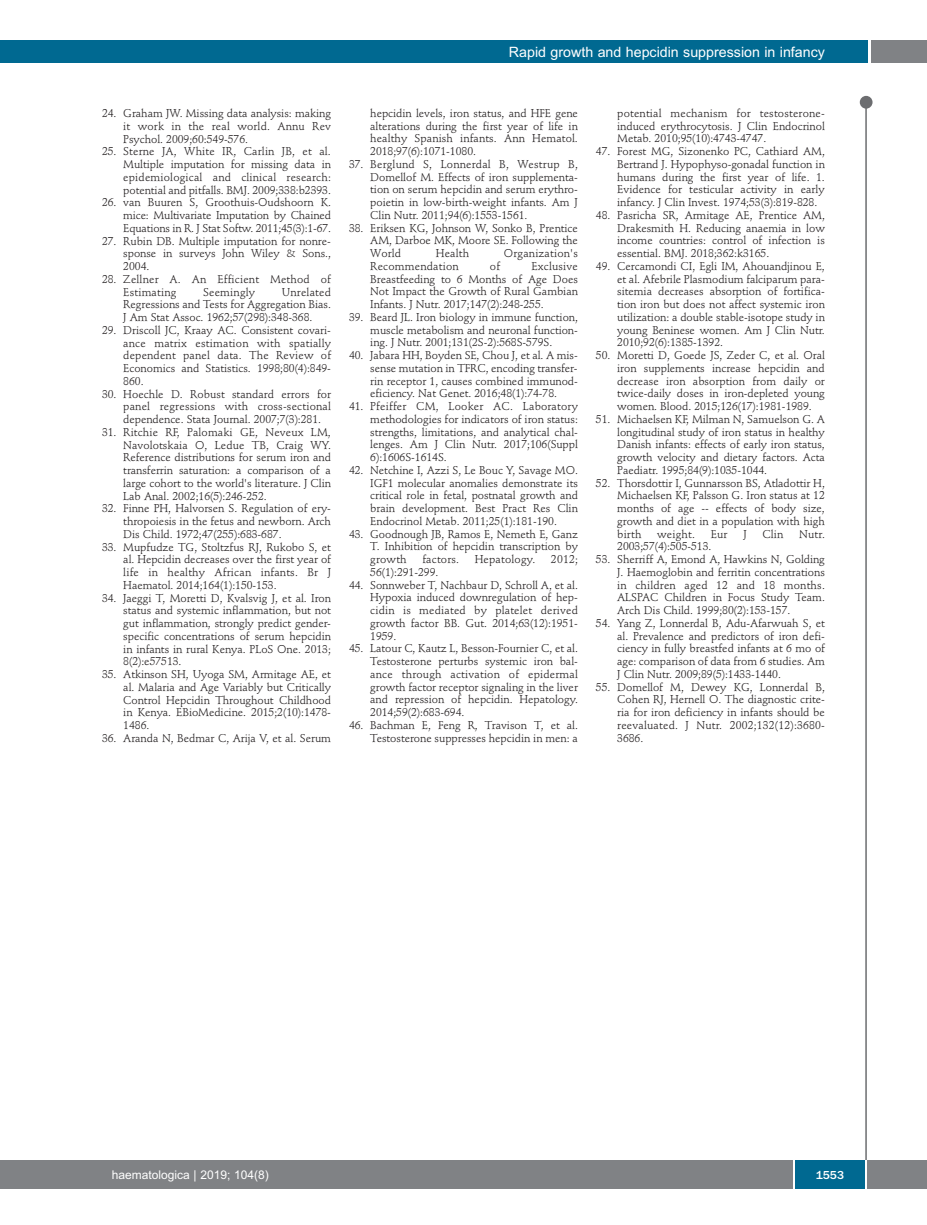
<style>
.page{position:relative;width:927px;height:1225px;background:#fff}
.page>*{position:absolute;margin:0;border:0;box-sizing:border-box;transform-origin:0 0}
.t1{font:14.25px "Arial";color:#fff}
.t2{font:12px "Arial";color:#fff}
.t3{font:500 12px "Franklin Gothic";color:#fff}
.t4{font:11.25px/12.8px "Stempel Schneidler";letter-spacing:-.005em;color:#231f20;text-align:justify}
.t5{font:11.25px/12.8px "Stempel Schneidler";letter-spacing:.015em;color:#231f20}
</style>
<div class="page">
<div style="left:860px;top:96px;width:12px;height:13px;background:#6c6d70;border-radius:50%"></div>
<hr style="left:865px;top:98px;width:2px;height:1062px;background:#6c6d70">
<div style="left:871px;top:40px;width:56px;height:22px;background:#808285"></div>
<div style="left:18px;top:40px;width:849px;height:22px;background:#006991"></div>
<div style="left:17px;top:1160px;width:910px;height:28px;background:#808285"></div>
<div style="left:795px;top:1160px;width:70px;height:28px;background:#006991"></div>
<hr style="left:793px;top:1160px;width:2px;height:28px;background:#fff">
<hr style="left:865px;top:1160px;width:2px;height:28px;background:#fff">
<div style="left:0;top:40px;width:19px;height:22px;background:#006991"></div>
<div style="left:0;top:1160px;width:18px;height:28px;background:#808285"></div>
<p class="t1" style="left:509px;top:44px;width:318px">Rapid growth and hepcidin suppression in infancy</p>
<p class="t4" style="left:123px;top:108px;width:209px;text-indent:-21px">24. Graham JW. Missing data analysis: making it work in the real world. Annu Rev Psychol. 2009;60:549-576.</p>
<p class="t4" style="left:123px;top:146px;width:209px;text-indent:-21px">25. Sterne JA, White IR, Carlin JB, et al.<br>Multiple imputation for missing data in epidemiological and clinical research: potential and pitfalls. BMJ. 2009;338:b2393.</p>
<p class="t4" style="left:123px;top:197px;width:209px;text-indent:-21px">26. van Buuren S, Groothuis-Oudshoorn K. mice: Multivariate Imputation by Chained Equations in R. J Stat Softw. 2011;45(3):1-67.</p>
<p class="t4" style="left:123px;top:235px;width:209px;text-indent:-21px">27. Rubin DB. Multiple imputation for nonre&shy;sponse in surveys John Wiley &amp; Sons., 2004.</p>
<p class="t5" style="left:123px;top:274px;width:209px;text-indent:-21px">28. Zellner A. An Efficient Method of<br>Estimating</p>
<p class="t4" style="left:123px;top:286px;width:209px;text-indent:158px">Unrelated Regressions and Tests for Aggregation Bias.<br>J Am Stat Assoc. 1962;57(298):348-368.</p>
<p class="t4" style="left:123px;top:325px;width:209px;text-indent:-21px">29. Driscoll JC, Kraay AC. Consistent covari&shy;ance matrix estimation with spatially dependent panel data. The Review of Economics and Statistics. 1998;80(4):849- 860.</p>
<p class="t4" style="left:123px;top:388px;width:209px;text-indent:-21px">30. Hoechle D. Robust standard errors for panel regressions with cross-sectional dependence. Stata Journal. 2007;7(3):281.</p>
<p class="t4" style="left:123px;top:427px;width:209px;text-indent:-21px">31. Ritchie RF, Palomaki GE, Neveux LM, Navolotskaia O, Ledue TB, Craig WY.<br>Reference distributions for serum iron and transferrin saturation: a comparison of a large cohort to the world's literature. J Clin Lab Anal. 2002;16(5):246-252.</p>
<p class="t4" style="left:123px;top:503px;width:209px;text-indent:-21px">32. Finne PH, Halvorsen S. Regulation of ery&shy;thropoiesis in the fetus and newborn. Arch Dis Child. 1972;47(255):683-687.</p>
<p class="t4" style="left:123px;top:541px;width:209px;text-indent:-21px">33. Mupfudze TG, Stoltzfus RJ, Rukobo S, et al. Hepcidin decreases over the first year of life in healthy African infants. Br J Haematol. 2014;164(1):150-153.</p>
<p class="t4" style="left:123px;top:592px;width:209px;text-indent:-21px">34. Jaeggi T, Moretti D, Kvalsvig J, et al. Iron status and systemic inflammation, but not gut inflammation, strongly predict gender&shy;specific concentrations of serum hepcidin in infants in rural Kenya. PLoS One. 2013; 8(2):e57513.</p>
<p class="t4" style="left:123px;top:669px;width:209px;text-indent:-21px">35. Atkinson SH, Uyoga SM, Armitage AE, et al. Malaria and Age Variably but Critically Control Hepcidin Throughout Childhood in Kenya. EBioMedicine. 2015;2(10):1478- 1486.</p>
<p class="t4" style="left:102px;top:733px;width:230px">36. Aranda N, Bedmar C, Arija V, et al. Serum</p>
<p class="t5" style="left:203px;top:286px;width:53px">Seemingly</p>
<p class="t4" style="left:370px;top:108px;width:209px">hepcidin levels, iron status, and HFE gene alterations during the first year of life in healthy Spanish infants. Ann Hematol.<br>2018;97(6):1071-1080.</p>
<p class="t4" style="left:370px;top:159px;width:209px;text-indent:-21px">37. Berglund S, Lonnerdal B, Westrup B, Domellof M. Effects of iron supplementa&shy;tion on serum hepcidin and serum erythro&shy;poietin in low-birth-weight infants. Am J Clin Nutr. 2011;94(6):1553-1561.</p>
<p class="t4" style="left:370px;top:222px;width:209px;text-indent:-21px">38. Eriksen KG, Johnson W, Sonko B, Prentice AM, Darboe MK, Moore SE. Following the World</p>
<p class="t4" style="left:436px;top:248px;width:35px">Health</p>
<p class="t5" style="left:504px;top:248px;width:76px">Organization's</p>
<p class="t5" style="left:370px;top:261px;width:90px">Recommendation</p>
<p class="t4" style="left:490px;top:261px;width:12px">of</p>
<p class="t4" style="left:370px;top:261px;width:209px;text-indent:161px">Exclusive Breastfeeding to 6 Months of Age Does Not Impact the Growth of Rural Gambian Infants. J Nutr. 2017;147(2):248-255.</p>
<p class="t4" style="left:370px;top:312px;width:209px;text-indent:-21px">39. Beard JL. Iron biology in immune function, muscle metabolism and neuronal function&shy;ing. J Nutr. 2001;131(2S-2):568S-579S.</p>
<p class="t4" style="left:370px;top:350px;width:209px;text-indent:-21px">40. Jabara HH, Boyden SE, Chou J, et al. A mis&shy;sense mutation in TFRC, encoding transfer&shy;rin receptor 1, causes combined immunod&shy;eficiency. Nat Genet. 2016;48(1):74-78.</p>
<p class="t4" style="left:370px;top:401px;width:209px;text-indent:-21px">41. Pfeiffer CM, Looker AC. Laboratory methodologies for indicators of iron status: strengths, limitations, and analytical chal&shy;lenges. Am J Clin Nutr. 2017;106(Suppl 6):1606S-1614S.</p>
<p class="t4" style="left:370px;top:465px;width:209px;text-indent:-21px">42. Netchine I, Azzi S, Le Bouc Y, Savage MO.<br>IGF1 molecular anomalies demonstrate its critical role in fetal, postnatal growth and brain development. Best Pract Res Clin Endocrinol Metab. 2011;25(1):181-190.</p>
<p class="t4" style="left:370px;top:528px;width:209px;text-indent:-21px">43. Goodnough JB, Ramos E, Nemeth E, Ganz T. Inhibition of hepcidin transcription by growth</p>
<p class="t5" style="left:422px;top:554px;width:38px">factors.</p>
<p class="t5" style="left:475px;top:554px;width:62px">Hepatology.</p>
<p class="t4" style="left:551px;top:554px;width:28px">2012;</p>
<p class="t4" style="left:370px;top:567px;width:70px">56(1):291-299.</p>
<p class="t4" style="left:370px;top:579px;width:209px;text-indent:-21px">44. Sonnweber T, Nachbaur D, Schroll A, et al.<br>Hypoxia induced downregulation of hep&shy;cidin is mediated by platelet derived growth factor BB. Gut. 2014;63(12):1951- 1959.</p>
<p class="t4" style="left:370px;top:643px;width:209px;text-indent:-21px">45. Latour C, Kautz L, Besson-Fournier C, et al.<br>Testosterone perturbs systemic iron bal&shy;ance through activation of epidermal growth factor receptor signaling in the liver and repression of hepcidin. Hepatology.<br>2014;59(2):683-694.</p>
<p class="t4" style="left:349px;top:720px;width:230px;text-align:right">46. Bachman E, Feng R, Travison T, et al.<br>Testosterone suppresses hepcidin in men: a</p>
<p class="t4" style="left:617px;top:108px;width:209px">potential mechanism for testosterone&shy;induced erythrocytosis. J Clin Endocrinol Metab. 2010;95(10):4743-4747.</p>
<p class="t4" style="left:617px;top:146px;width:209px;text-indent:-21px">47. Forest MG, Sizonenko PC, Cathiard AM, Bertrand J. Hypophyso-gonadal function in humans during the first year of life. 1.<br>Evidence for testicular activity in early infancy. J Clin Invest. 1974;53(3):819-828.</p>
<p class="t4" style="left:617px;top:210px;width:209px;text-indent:-21px">48. Pasricha SR, Armitage AE, Prentice AM, Drakesmith H. Reducing anaemia in low income countries: control of infection is essential. BMJ. 2018;362:k3165.</p>
<p class="t4" style="left:617px;top:261px;width:209px;text-indent:-21px">49. Cercamondi CI, Egli IM, Ahouandjinou E, et al. Afebrile Plasmodium falciparum para&shy;sitemia decreases absorption of fortifica&shy;tion iron but does not affect systemic iron utilization: a double stable-isotope study in young Beninese women. Am J Clin Nutr.<br>2010;92(6):1385-1392.</p>
<p class="t4" style="left:617px;top:350px;width:209px;text-indent:-21px">50. Moretti D, Goede JS, Zeder C, et al. Oral iron supplements increase hepcidin and decrease iron absorption from daily or twice-daily doses in iron-depleted young women. Blood. 2015;126(17):1981-1989.</p>
<p class="t4" style="left:617px;top:414px;width:209px;text-indent:-21px">51. Michaelsen KF, Milman N, Samuelson G. A longitudinal study of iron status in healthy Danish infants: effects of early iron status, growth velocity and dietary factors. Acta Paediatr. 1995;84(9):1035-1044.</p>
<p class="t4" style="left:617px;top:477px;width:209px;text-indent:-21px">52. Thorsdottir I, Gunnarsson BS, Atladottir H, Michaelsen KF, Palsson G. Iron status at 12 months of age -- effects of body size, growth and diet in a population with high birth</p>
<p class="t4" style="left:657px;top:528px;width:39px">weight.</p>
<p class="t4" style="left:711px;top:528px;width:18px">Eur</p>
<p class="t4" style="left:743px;top:528px;width:5px">J</p>
<p class="t4" style="left:762px;top:528px;width:23px">Clin</p>
<p class="t4" style="left:799px;top:528px;width:27px">Nutr.</p>
<p class="t4" style="left:617px;top:541px;width:96px">2003;57(4):505-513.</p>
<p class="t4" style="left:617px;top:554px;width:209px;text-indent:-21px">53. Sherriff A, Emond A, Hawkins N, Golding J. Haemoglobin and ferritin concentrations in children aged 12 and 18 months.<br>ALSPAC Children in Focus Study Team.<br>Arch Dis Child. 1999;80(2):153-157.</p>
<p class="t4" style="left:617px;top:617px;width:209px;text-indent:-21px">54. Yang Z, Lonnerdal B, Adu-Afarwuah S, et al. Prevalence and predictors of iron defi&shy;ciency in fully breastfed infants at 6 mo of age: comparison of data from 6 studies. Am J Clin Nutr. 2009;89(5):1433-1440.</p>
<p class="t4" style="left:617px;top:681px;width:209px;text-indent:-21px">55. Domellof M, Dewey KG, Lonnerdal B, Cohen RJ, Hernell O. The diagnostic crite&shy;ria for iron deficiency in infants should be reevaluated. J Nutr. 2002;132(12):3680- 3686.</p>
<p class="t2" style="left:112px;top:1167px;width:158px">haematologica | 2019; 104(8)</p>
<p class="t3" style="left:816px;top:1167px;width:30px">1553</p>
</div>
